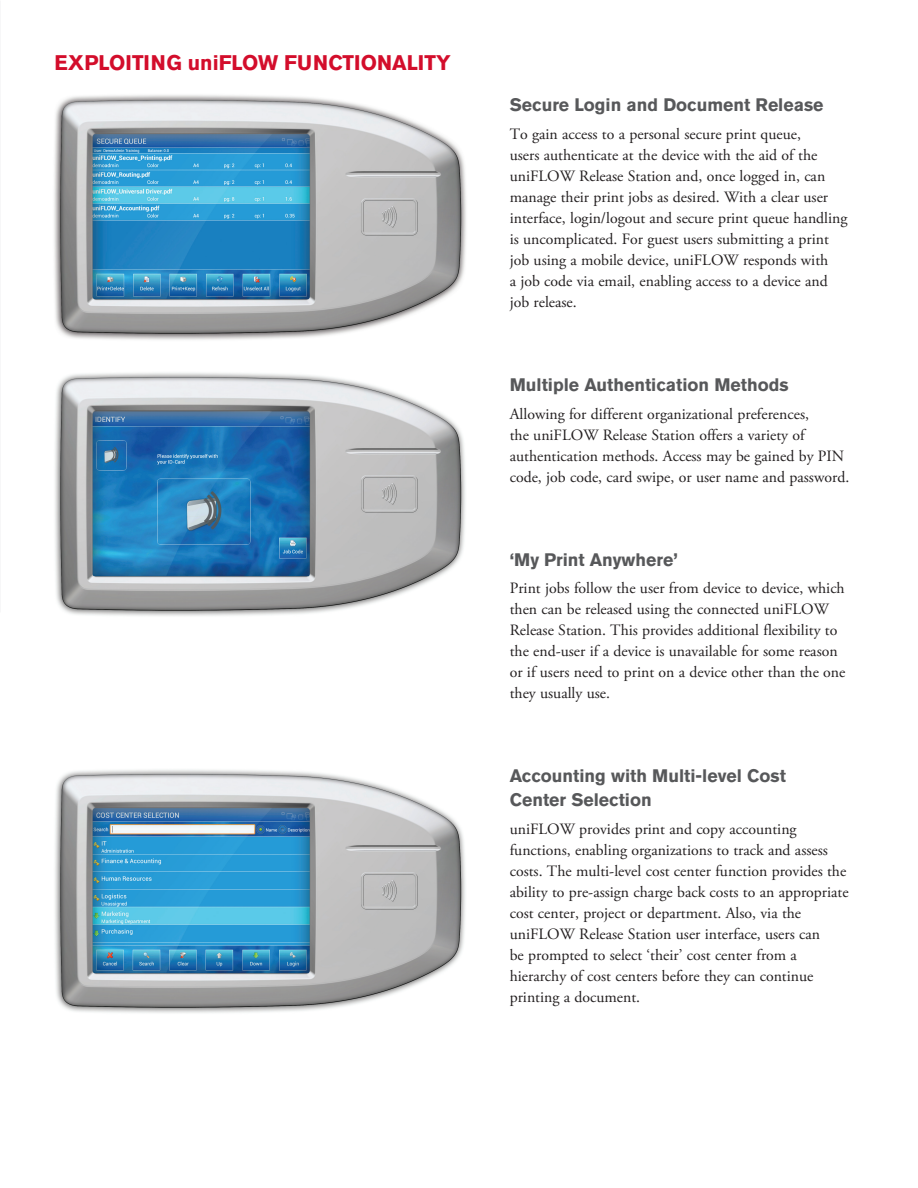
<style>
.page{position:relative;width:918px;height:1188px;background:#fff}
.page>*{position:absolute;margin:0;border:0;box-sizing:border-box;transform-origin:0 0}
.t1{font:700 21px "Akzidenz Grotesk BE";color:#d30d2b}
.t2{font:700 18px "Akzidenz Grotesk BE";color:#57585a}
.t3{font:15.75px/21px "Adobe Garamond Pro";color:#231f20}
</style>
<div class="page">
<img style="left:54px;top:95px;width:412px;height:245px">
<img style="left:55px;top:372px;width:411px;height:244px">
<img style="left:55px;top:769px;width:411px;height:244px">
<p class="t1" style="left:54px;top:50px;width:398px">EXPLOITING uniFLOW FUNCTIONALITY</p>
<p class="t2" style="left:510px;top:94px;width:315px">Secure Login and Document Release</p>
<p class="t3" style="left:510px;top:124px;width:339px">To gain access to a personal secure print queue,<br>users authenticate at the device with the aid of the uniFLOW Release Station and, once logged in, can manage their print jobs as desired. With a clear user interface, login/logout and secure print queue handling is uncomplicated. For guest users submitting a print job using a mobile device, uniFLOW responds with<br>a job code via email, enabling access to a device and job release.</p>
<p class="t2" style="left:510px;top:374px;width:280px">Multiple Authentication Methods</p>
<p class="t3" style="left:510px;top:404px;width:341px">Allowing for different organizational preferences,<br>the uniFLOW Release Station offers a variety of authentication methods. Access may be gained by PIN code, job code, card swipe, or user name and password.</p>
<p class="t2" style="left:510px;top:549px;width:169px">‘My Print Anywhere’</p>
<p class="t3" style="left:510px;top:578px;width:337px">Print jobs follow the user from device to device, which then can be released using the connected uniFLOW Release Station. This provides additional flexibility to the end-user if a device is unavailable for some reason or if users need to print on a device other than the one they usually use.</p>
<p class="t2" style="left:510px;top:766px;width:278px">Accounting with Multi-level Cost</p>
<p class="t2" style="left:510px;top:790px;width:144px">Center Selection</p>
<p class="t3" style="left:510px;top:819px;width:340px">uniFLOW provides print and copy accounting functions, enabling organizations to track and assess costs. The multi-level cost center function provides the ability to pre-assign charge back costs to an appropriate cost center, project or department. Also, via the uniFLOW Release Station user interface, users can<br>be prompted to select ‘their’ cost center from a hierarchy of cost centers before they can continue printing a document.</p>
</div>
